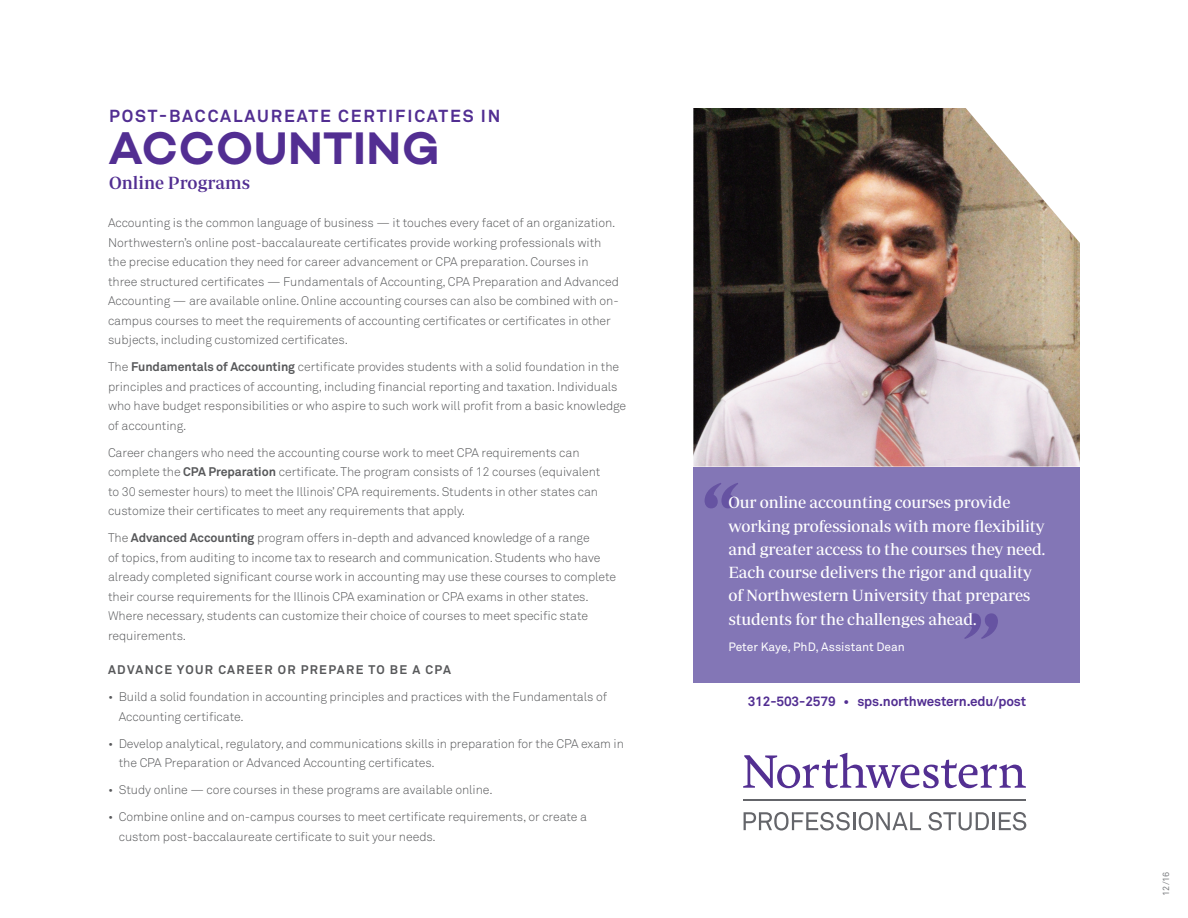
<style>
.page{position:relative;width:1188px;height:918px;background:#fff}
.page>*{position:absolute;margin:0;border:0;box-sizing:border-box;transform-origin:0 0}
.t1{font:600 46.5px "Campton";letter-spacing:.01em;color:#522e92}
.t2{font:500 18px "Periodico Display";color:#522e92}
.t3{font:700 17.25px "Akkurat Pro";letter-spacing:.11em;color:#522e92}
.t4{font:16.5px/23.2px "Periodico Display";letter-spacing:-.01em;color:#fff}
.t5{font:700 13.5px "Akkurat Pro";letter-spacing:-.01em;color:#522e92}
.t6{font:300 12.3px/19.5px "Akkurat Pro";letter-spacing:-.005em;color:#57585a}
.t7{font:700 12.3px "Akkurat Pro";letter-spacing:.11em;color:#57585a}
.t8{font:12px "Akkurat Pro";color:#fff}
.t9{font:9px "Akkurat Pro";color:#808285}
.s1{font-weight:700}
</style>
<div class="page">
<img style="left:693px;top:108px;width:203px;height:359px">
<div style="left:693px;top:467px;width:387px;height:215px;background:#8376b6"></div>
<svg style="left:743px;top:753px;width:283px;height:35px"></svg>
<svg style="left:744px;top:812px;width:177px;height:19px"></svg>
<svg style="left:928px;top:812px;width:61px;height:18px"></svg>
<hr style="left:992px;top:812px;width:3px;height:18px;background:#64656a">
<svg style="left:999px;top:812px;width:27px;height:18px"></svg>
<hr style="left:743px;top:799px;width:283px;height:2px;background:#64656a">
<img style="left:896px;top:108px;width:184px;height:575px">
<svg style="left:704px;top:483px;width:34px;height:25px"></svg>
<svg style="left:964px;top:613px;width:34px;height:26px"></svg>
<h3 class="t3" style="left:109px;top:105px;width:393px">POST-BACCALAUREATE CERTIFICATES IN</h3>
<h1 class="t1" style="left:108px;top:119px;width:333px">ACCOUNTING</h1>
<h2 class="t2" style="left:109px;top:172px;width:142px">Online Programs</h2>
<p class="t6" style="left:108px;top:213px;width:513px">Accounting is the common language of business — it touches every facet of an organization.<br>Northwestern’s online post-baccalaureate certificates provide working professionals with the precise education they need for career advancement or CPA preparation. Courses in three structured certificates — Fundamentals of Accounting, CPA Preparation and Advanced Accounting — are available online. Online accounting courses can also be combined with on&shy;campus courses to meet the requirements of accounting certificates or certificates in other subjects, including customized certificates.</p>
<p class="t6" style="left:108px;top:357px;width:520px">The <span class="s1">Fundamentals of Accounting</span> certificate provides students with a solid foundation in the principles and practices of accounting, including financial reporting and taxation. Individuals who have budget responsibilities or who aspire to such work will profit from a basic knowledge of accounting.</p>
<p class="t6" style="left:108px;top:443px;width:494px">Career changers who need the accounting course work to meet CPA requirements can complete the <span class="s1">CPA Preparation</span> certificate. The program consists of 12 courses (equivalent to 30 semester hours) to meet the Illinois’ CPA requirements. Students in other states can customize their certificates to meet any requirements that apply.</p>
<p class="t6" style="left:108px;top:528px;width:510px">The <span class="s1">Advanced Accounting</span> program offers in-depth and advanced knowledge of a range<br>of topics, from auditing to income tax to research and communication. Students who have already completed significant course work in accounting may use these courses to complete their course requirements for the Illinois CPA examination or CPA exams in other states.<br>Where necessary, students can customize their choice of courses to meet specific state requirements.</p>
<p class="t7" style="left:108px;top:662px;width:344px">ADVANCE YOUR CAREER OR PREPARE TO BE A CPA</p>
<p class="t6" style="left:119px;top:687px;width:490px;text-indent:-11px">• Build a solid foundation in accounting principles and practices with the Fundamentals of<br>Accounting certificate.</p>
<p class="t6" style="left:119px;top:734px;width:507px;text-indent:-11px">• Develop analytical, regulatory, and communications skills in preparation for the CPA exam in the CPA Preparation or Advanced Accounting certificates.</p>
<p class="t6" style="left:108px;top:780px;width:386px">• Study online — core courses in these programs are available online.</p>
<p class="t6" style="left:119px;top:807px;width:470px;text-indent:-11px">• Combine online and on-campus courses to meet certificate requirements, or create a custom post-baccalaureate certificate to suit your needs.</p>
<p class="t4" style="left:728px;top:491px;width:318px">Our online accounting courses provide working professionals with more flexibility and greater access to the courses they need.<br>Each course delivers the rigor and quality of Northwestern University that prepares students for the challenges ahead.</p>
<p class="t8" style="left:728px;top:640px;width:178px">Peter Kaye, PhD, Assistant Dean</p>
<p class="t5" style="left:748px;top:693px;width:280px">312-503-2579 • sps.northwestern.edu/post</p>
<p class="t9" style="left:1161px;top:896px;width:25px;rotate:-90deg">12/16</p>
</div>
